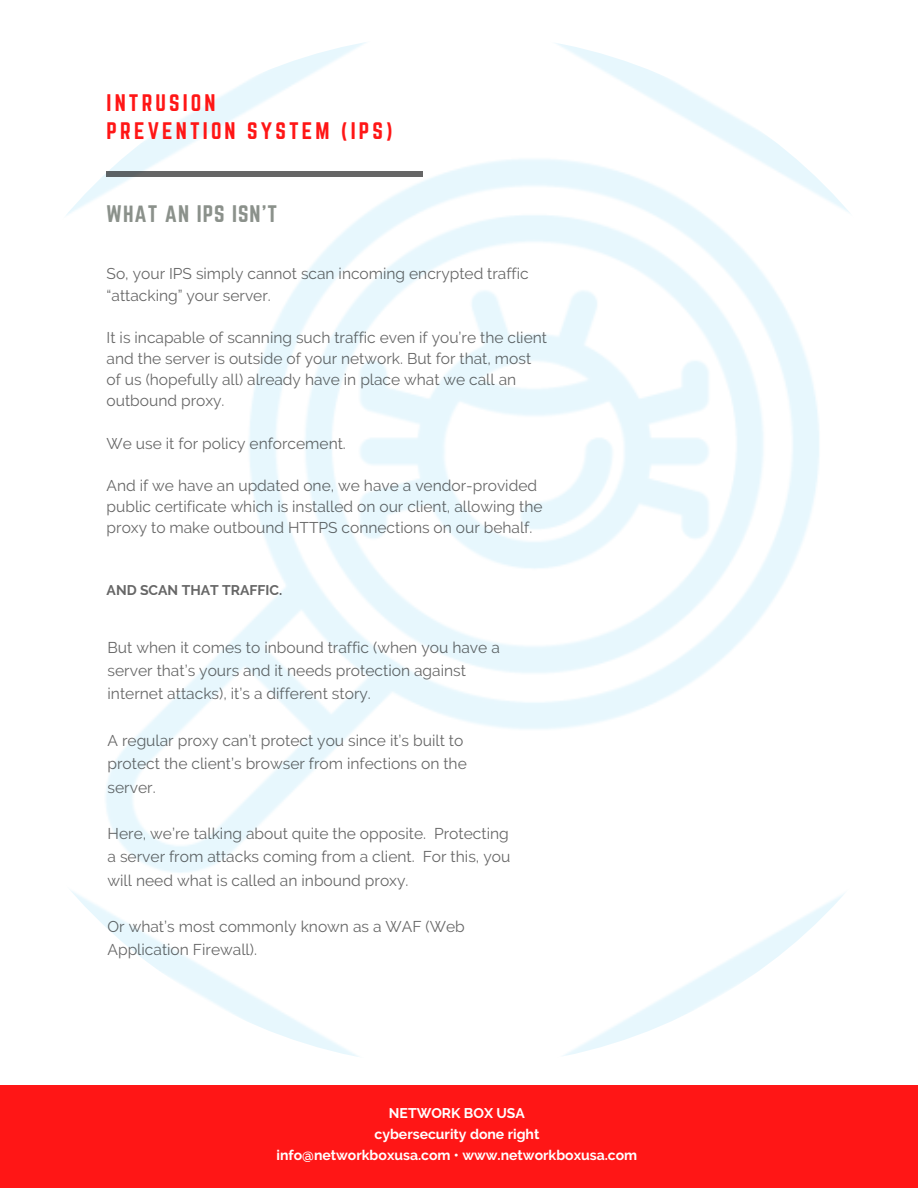
<style>
.page{position:relative;width:918px;height:1188px;background:#fff}
.page>*{position:absolute;margin:0;border:0;box-sizing:border-box;transform-origin:0 0}
.t1{font:21px/28.7px "Norwester";letter-spacing:.15em;color:#ff1616}
.t2{font:21px "Norwester";letter-spacing:.05em;color:#8b918b}
.t3{font:15.6px/23.2px "Raleway";color:#000}
.t4{font:700 13.95px/21.1px "Raleway";color:#fff;text-align:center}
.t5{font:700 13.95px "Raleway";color:#000}
</style>
<div class="page">
<img style="left:66px;top:42px;width:784px;height:1015px">
<div style="left:106px;top:171px;width:316px;height:6px;background:#666"></div>
<div style="left:0;top:1086px;width:918px;height:102px;background:#ff1616"></div>
<h1 class="t1" style="left:107px;top:89px;width:287px">INTRUSION<br>PREVENTION SYSTEM (IPS)</h1>
<h1 class="t2" style="left:106px;top:203px;width:173px">WHAT AN IPS ISN'T</h1>
<p class="t3" style="left:107px;top:263px;width:424px;line-height:21.1px">So, your IPS simply cannot scan incoming encrypted traffic “attacking” your server.</p>
<p class="t3" style="left:107px;top:327px;width:442px;line-height:21.1px">It is incapable of scanning such traffic even if you’re the client and the server is outside of your network. But for that, most of us (hopefully all) already have in place what we call an outbound proxy.</p>
<p class="t3" style="left:107px;top:432px;width:241px">We use it for policy enforcement.</p>
<p class="t3" style="left:107px;top:475px;width:437px;line-height:21.1px">And if we have an updated one, we have a vendor-provided public certificate which is installed on our client, allowing the proxy to make outbound HTTPS connections on our behalf.</p>
<p class="t5" style="left:107px;top:582px;width:177px">AND SCAN THAT TRAFFIC.</p>
<p class="t3" style="left:108px;top:636px;width:394px">But when it comes to inbound traffic (when you have a server that’s yours and it needs protection against internet attacks), it’s a different story.</p>
<p class="t3" style="left:108px;top:729px;width:361px">A regular proxy can’t protect you since it’s built to protect the client’s browser from infections on the server.</p>
<p class="t3" style="left:108px;top:822px;width:404px;text-align:justify">Here, we’re talking about quite the opposite. Protecting a server from attacks coming from a client. For this, you will need what is called an inbound proxy.</p>
<p class="t3" style="left:108px;top:915px;width:359px">Or what’s most commonly known as a WAF (Web<br>Application Firewall).</p>
<p class="t4" style="left:277px;top:1103px;width:362px">NETWORK BOX USA<br>cybersecurity done right<br>info@networkboxusa.com • www.networkboxusa.com</p>
</div>
